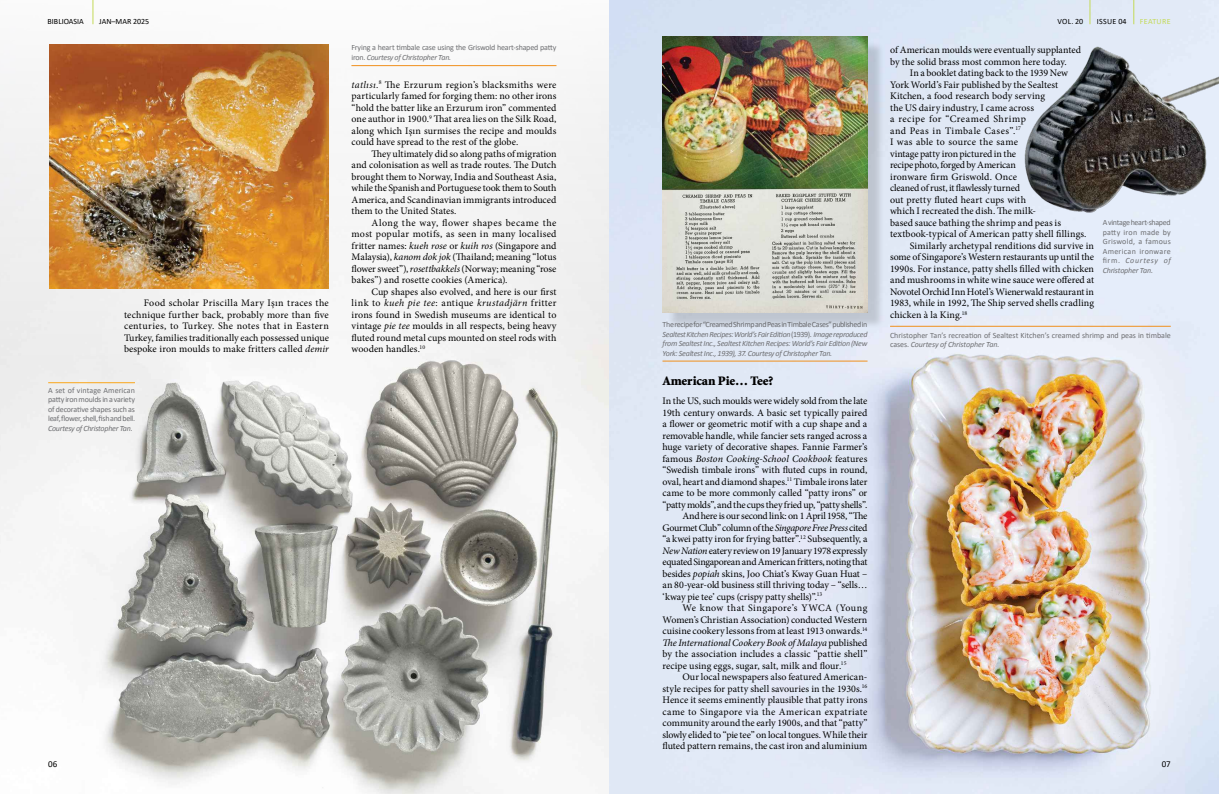
<style>
.page{position:relative;width:1219px;height:794px;background:#fff}
.page>*{position:absolute;margin:0;border:0;box-sizing:border-box;transform-origin:0 0}
.t1{font:900 13px "Minion Std";letter-spacing:-.01em;color:#000}
.t2{font:10px/11.5px "Minion Pro";color:#000;text-align:justify}
.t3{font:10px "Minion Pro";letter-spacing:-.025em;color:#000}
.t4{font:10px "Minion Pro";letter-spacing:-.03em;color:#000}
.t5{font:italic 10px "Minion Pro";letter-spacing:.005em;color:#000}
.t6{font:10px "Minion Pro";letter-spacing:.03em;color:#000}
.t7{font:10px "Minion Pro";letter-spacing:-.02em;color:#000}
.t8{font:10px "Minion Pro";letter-spacing:.035em;color:#000}
.t9{font:10px "Minion Pro";letter-spacing:.045em;color:#000}
.t10{font:10px "Minion Pro";letter-spacing:.05em;color:#000}
.t11{font:9px "Calibri";color:#000}
.t12{font:8px/9.6px "Calibri";letter-spacing:-.01em;color:#6d6e71}
.t13{font:italic 8px/9.6px "Calibri";letter-spacing:-.03em;color:#6d6e71;text-align:justify}
.t14{font:8px "Calibri";color:#000}
.t15{font:8px "Calibri";letter-spacing:.04em;color:#c4da58}
.s1{font-style:italic}
.s2{font-style:normal}
</style>
<div class="page">
<img style="left:0;top:0;width:1219px;height:794px">
<hr style="left:48px;top:382px;width:87px;height:1px;background:#faa61a">
<hr style="left:351px;top:65px;width:205px;height:1px;background:#f0901d">
<hr style="left:890px;top:326px;width:281px;height:1px;background:#f0901d">
<hr style="left:662px;top:361px;width:205px;height:1px;background:#f0901d">
<img style="left:1018px;top:35px;width:201px;height:184px">
<svg style="left:1090px;top:0;width:1px;height:24px"></svg>
<svg style="left:93px;top:0;width:1px;height:24px"></svg>
<svg style="left:1133px;top:0;width:1px;height:24px"></svg>
<img style="left:49px;top:44px;width:280px;height:244px">
<div style="left:667px;top:41px;width:217px;height:288px;background:#000;opacity:.15"></div>
<img style="left:662px;top:36px;width:205px;height:276px">
<p class="t14" style="left:48px;top:16px;width:38px">BIBLIOASIA</p>
<p class="t14" style="left:99px;top:16px;width:52px">JAN–MAR 2025</p>
<p class="t14" style="left:1057px;top:16px;width:27px">VOL. 20</p>
<p class="t14" style="left:1097px;top:16px;width:31px">ISSUE 04</p>
<p class="t15" style="left:1140px;top:16px;width:32px">FEATURE</p>
<p class="t2" style="left:124px;top:297px;width:206px;text-indent:20px">Food scholar Priscilla Mary Işın traces the technique further back, probably more than five centuries, to Turkey. She notes that in Eastern Turkey, families traditionally each possessed unique bespoke iron moulds to make fritters called <span class="s1">demir</span></p>
<p class="t12" style="left:48px;top:385px;width:88px;text-align:justify">A set of vintage American patty iron moulds in a variety of decorative shapes such as leaf, flower, shell, fish and bell.</p>
<p class="t13" style="left:48px;top:423px;width:86px">Courtesy of Christopher Tan.</p>
<p class="t12" style="left:351px;top:43px;width:207px">Frying a heart timbale case using the Griswold heart-shaped patty iron. <span class="s1">Courtesy of Christopher Tan.</span></p>
<p class="t2" style="left:352px;top:79px;width:206px"><span class="s1">tatlısı</span>.<sup>8</sup> The Erzurum region’s blacksmiths were particularly famed for forging them: no other irons “hold the batter like an Erzurum iron” commented one author in 1900.<sup>9</sup> That area lies on the Silk Road, along which Işın surmises the recipe and moulds could have spread to the rest of the globe.</p>
<p class="t2" style="left:352px;top:148px;width:206px;text-indent:20px">They ultimately did so along paths of migration and colonisation as well as trade routes. The Dutch brought them to Norway, India and Southeast Asia, while the Spanish and Portuguese took them to South America, and Scandinavian immigrants introduced them to the United States.</p>
<p class="t2" style="left:352px;top:217px;width:206px;text-indent:20px">Along the way, flower shapes became the most popular motifs, as seen in many localised fritter names: <span class="s1">kueh rose</span> or <span class="s1">kuih ros</span> (Singapore and Malaysia), <span class="s1">kanom dok jok</span> (Thailand; meaning “lotus flower sweet”), <span class="s1">rosettbakkels</span> (Norway; meaning “rose bakes”) and rosette cookies (America).</p>
<p class="t2" style="left:352px;top:286px;width:206px;text-indent:20px">Cup shapes also evolved, and here is our first link to <span class="s1">kueh pie tee</span>: antique <span class="s1">krustadjärn</span> fritter irons found in Swedish museums are identical to vintage <span class="s1">pie tee</span> moulds in all respects, being heavy fluted round metal cups mounted on steel rods with wooden handles.<sup>10</sup></p>
<p class="t13" style="left:663px;top:319px;width:206px"><span class="s2">The recipe for “Creamed Shrimp and Peas in Timbale Cases” published in </span>Sealtest Kitchen Recipes: World’s Fair Edition <span class="s2">(1939).</span> Image reproduced from Sealtest Inc., Sealtest Kitchen Recipes: World’s Fair Edition (New York: Sealtest Inc., 1939), 37. Courtesy of Christopher Tan.</p>
<h1 class="t1" style="left:662px;top:374px;width:112px">American Pie… Tee?</h1>
<p class="t2" style="left:662px;top:395px;width:206px">In the US, such moulds were widely sold from the late</p>
<p class="t2" style="left:662px;top:407px;width:206px">19th century onwards. A basic set typically paired</p>
<p class="t2" style="left:662px;top:418px;width:206px">a flower or geometric motif with a cup shape and a</p>
<p class="t2" style="left:662px;top:430px;width:206px">removable handle, while fancier sets ranged across a</p>
<p class="t2" style="left:662px;top:441px;width:206px">huge variety of decorative shapes. Fannie Farmer’s</p>
<p class="t5" style="left:662px;top:451px;width:206px"><span class="s2">famous</span> Boston Cooking-School Cookbook <span class="s2">features</span></p>
<p class="t2" style="left:662px;top:464px;width:206px">“Swedish timbale irons” with fluted cups in round,</p>
<p class="t2" style="left:662px;top:476px;width:206px">oval, heart and diamond shapes.<sup>11</sup> Timbale irons later</p>
<p class="t2" style="left:662px;top:487px;width:206px">came to be more commonly called “patty irons” or</p>
<p class="t3" style="left:662px;top:498px;width:206px">“patty molds”, and the cups they fried up, “patty shells”.</p>
<p class="t3" style="left:682px;top:509px;width:187px">And here is our second link: on 1 April 1958, “The</p>
<p class="t4" style="left:662px;top:521px;width:206px">Gourmet Club” column of the <span class="s1">Singapore Free Press</span> cited</p>
<p class="t2" style="left:662px;top:533px;width:206px">“a kwei patty iron for frying batter”.<sup>12</sup> Subsequently, a</p>
<p class="t3" style="left:662px;top:544px;width:206px"><span class="s1">New Nation</span> eatery review on 19 January 1978 expressly</p>
<p class="t4" style="left:662px;top:555px;width:206px">equated Singaporean and American fritters, noting that</p>
<p class="t2" style="left:662px;top:568px;width:206px">besides <span class="s1">popiah</span> skins, Joo Chiat’s Kway Guan Huat –</p>
<p class="t2" style="left:662px;top:579px;width:206px">an 80-year-old business still thriving today – “sells…</p>
<p class="t2" style="left:662px;top:591px;width:161px">‘kway pie tee’ cups (crispy patty shells)”.<sup>13</sup></p>
<p class="t8" style="left:682px;top:601px;width:187px">We know that Singapore’s YWCA (Young</p>
<p class="t2" style="left:662px;top:614px;width:206px">Women’s Christian Association) conducted Western</p>
<p class="t2" style="left:662px;top:625px;width:206px">cuisine cookery lessons from at least 1913 onwards.<sup>14</sup></p>
<p class="t5" style="left:662px;top:635px;width:206px">The International Cookery Book of Malaya <span class="s2">published</span></p>
<p class="t2" style="left:662px;top:648px;width:206px">by the association includes a classic “pattie shell”</p>
<p class="t2" style="left:662px;top:660px;width:186px">recipe using eggs, sugar, salt, milk and flour.<sup>15</sup></p>
<p class="t2" style="left:682px;top:671px;width:187px">Our local newspapers also featured American-</p>
<p class="t2" style="left:662px;top:683px;width:206px">style recipes for patty shell savouries in the 1930s.<sup>16</sup></p>
<p class="t2" style="left:662px;top:694px;width:206px">Hence it seems eminently plausible that patty irons</p>
<p class="t6" style="left:662px;top:705px;width:206px">came to Singapore via the American expatriate</p>
<p class="t2" style="left:662px;top:717px;width:206px">community around the early 1900s, and that “patty”</p>
<p class="t2" style="left:662px;top:729px;width:206px">slowly elided to “pie tee” on local tongues. While their</p>
<p class="t2" style="left:662px;top:740px;width:206px">fluted pattern remains, the cast iron and aluminium</p>
<p class="t2" style="left:890px;top:44px;width:193px">of American moulds were eventually supplanted by the solid brass most common here today.</p>
<p class="t2" style="left:910px;top:67px;width:160px">In a booklet dating back to the 1939 New</p>
<p class="t2" style="left:890px;top:79px;width:170px">York World’s Fair published by the Sealtest</p>
<p class="t2" style="left:890px;top:90px;width:157px">Kitchen, a food research body serving</p>
<p class="t2" style="left:890px;top:102px;width:145px">the US dairy industry, I came across</p>
<p class="t10" style="left:890px;top:112px;width:137px">a recipe for “Creamed Shrimp</p>
<p class="t9" style="left:890px;top:124px;width:132px">and Peas in Timbale Cases”.<sup>17</sup></p>
<p class="t6" style="left:890px;top:135px;width:129px">I was able to source the same</p>
<p class="t2" style="left:890px;top:148px;width:128px">vintage patty iron pictured in the</p>
<p class="t4" style="left:890px;top:158px;width:127px">recipe photo, forged by American</p>
<p class="t2" style="left:890px;top:171px;width:129px">ironware firm Griswold. Once</p>
<p class="t2" style="left:890px;top:182px;width:131px">cleaned of rust, it flawlessly turned</p>
<p class="t2" style="left:890px;top:194px;width:137px">out pretty fluted heart cups with</p>
<p class="t2" style="left:890px;top:205px;width:148px">which I recreated the dish. The milk-</p>
<p class="t2" style="left:890px;top:217px;width:173px">based sauce bathing the shrimp and peas is</p>
<p class="t2" style="left:890px;top:228px;width:198px">textbook-typical of American patty shell fillings.</p>
<p class="t2" style="left:910px;top:240px;width:186px">Similarly archetypal renditions did survive in</p>
<p class="t2" style="left:890px;top:251px;width:205px">some of Singapore’s Western restaurants up until the</p>
<p class="t2" style="left:890px;top:263px;width:206px">1990s. For instance, patty shells filled with chicken</p>
<p class="t2" style="left:890px;top:274px;width:205px">and mushrooms in white wine sauce were offered at</p>
<p class="t7" style="left:890px;top:285px;width:206px">Novotel Orchid Inn Hotel’s Wienerwald restaurant in</p>
<p class="t2" style="left:890px;top:297px;width:206px">1983, while in 1992, The Ship served shells cradling</p>
<p class="t2" style="left:890px;top:309px;width:79px">chicken à la King.<sup>18</sup></p>
<p class="t12" style="left:1103px;top:217px;width:70px;text-align:justify">A vintage heart-shaped patty iron made by Griswold, a famous American ironware firm. <span class="s1">Courtesy of Christopher Tan.</span></p>
<p class="t12" style="left:890px;top:330px;width:282px">Christopher Tan’s recreation of Sealtest Kitchen’s creamed shrimp and peas in timbale cases. <span class="s1">Courtesy of Christopher Tan.</span></p>
<p class="t11" style="left:48px;top:757px;width:11px">06</p>
<p class="t11" style="left:1162px;top:757px;width:11px">07</p>
</div>
